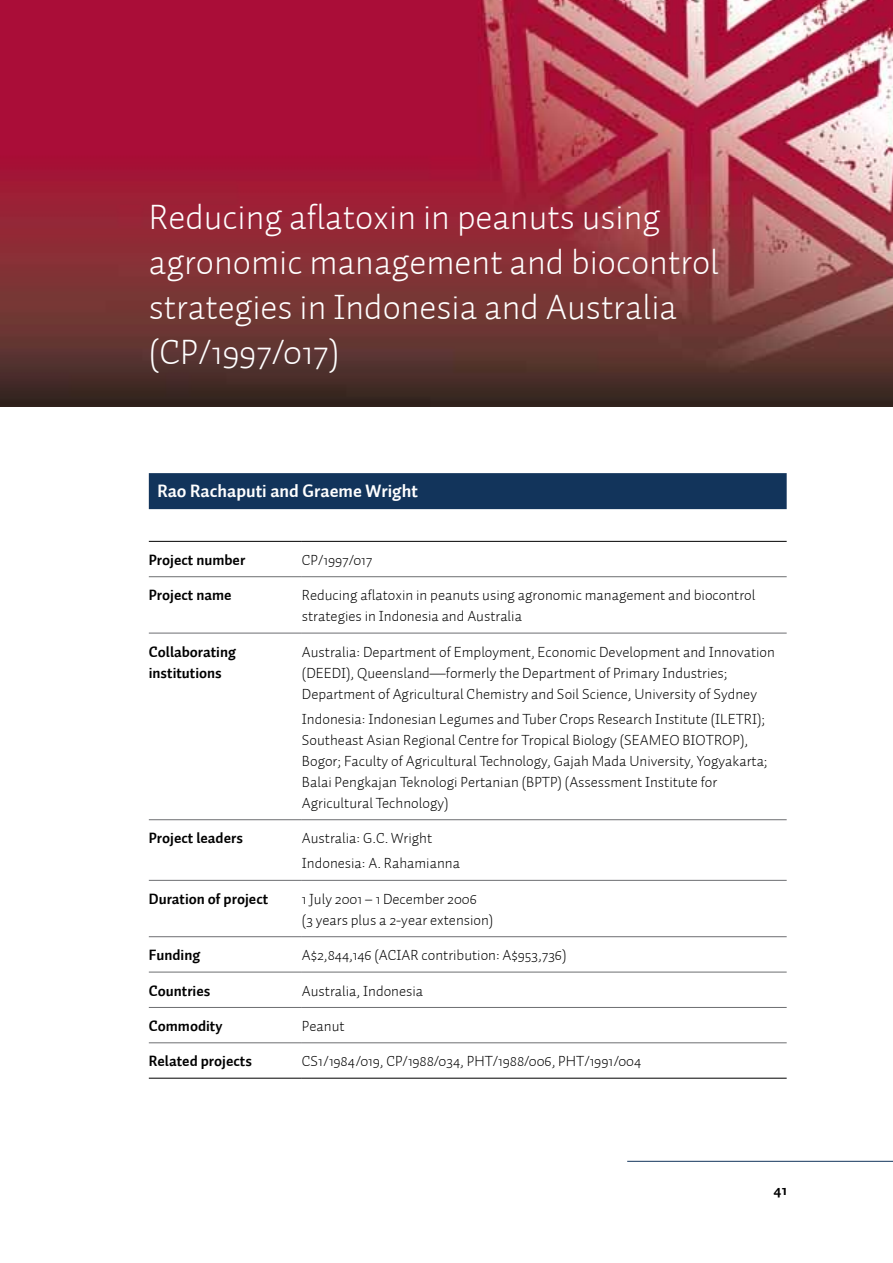
<style>
.page{position:relative;width:893px;height:1263px;background:#fff}
.page>*{position:absolute;margin:0;border:0;box-sizing:border-box;transform-origin:0 0}
.chapter_head{font:300 36px/45px "Auto 1";color:#fff}
.Author__new{font:700 18px "Auto 1";color:#fff}
.OC_table_row{font:300 15px/21px "Auto 1";color:#000}
.body_semibold{font:700 15px/21px "Auto 1";color:#000}
</style>
<div class="page">
<img style="left:0;top:0;width:893px;height:407px">
<hr style="left:627px;top:1161px;width:266px;height:1px;background:#12345b">
<div style="left:149px;top:473px;width:638px;height:36px;background:#12345b"></div>
<hr style="left:149px;top:541px;width:153px;height:1px;background:#000">
<hr style="left:302px;top:541px;width:485px;height:1px;background:#000">
<hr style="left:149px;top:1078px;width:153px;height:1px;background:#000">
<hr style="left:302px;top:1078px;width:485px;height:1px;background:#000">
<hr style="left:149px;top:576px;width:153px;height:1px;background:#6d6e71">
<hr style="left:302px;top:576px;width:485px;height:1px;background:#6d6e71">
<hr style="left:149px;top:819px;width:153px;height:1px;background:#6d6e71">
<hr style="left:302px;top:819px;width:485px;height:1px;background:#6d6e71">
<hr style="left:149px;top:936px;width:153px;height:1px;background:#6d6e71">
<hr style="left:302px;top:936px;width:485px;height:1px;background:#6d6e71">
<hr style="left:149px;top:1007px;width:153px;height:1px;background:#6d6e71">
<hr style="left:302px;top:1007px;width:485px;height:1px;background:#6d6e71">
<hr style="left:149px;top:633px;width:153px;height:1px;background:#6d6e71">
<hr style="left:302px;top:633px;width:485px;height:1px;background:#6d6e71">
<hr style="left:149px;top:880px;width:153px;height:1px;background:#6d6e71">
<hr style="left:302px;top:880px;width:485px;height:1px;background:#6d6e71">
<hr style="left:149px;top:972px;width:153px;height:1px;background:#6d6e71">
<hr style="left:302px;top:972px;width:485px;height:1px;background:#6d6e71">
<hr style="left:149px;top:1042px;width:153px;height:1px;background:#6d6e71">
<hr style="left:302px;top:1042px;width:485px;height:1px;background:#6d6e71">
<p class="chapter_head" style="left:149px;top:195px;width:572px">Reducing aflatoxin in peanuts using agronomic management and biocontrol strategies in Indonesia and Australia (CP/1997/017)</p>
<p class="Author__new" style="left:157px;top:479px;width:262px">Rao Rachaputi and Graeme Wright</p>
<p class="body_semibold" style="left:149px;top:549px;width:98px">Project number</p>
<p class="OC_table_row" style="left:302px;top:549px;width:72px">CP/1997/017</p>
<p class="body_semibold" style="left:149px;top:585px;width:84px">Project name</p>
<p class="OC_table_row" style="left:302px;top:585px;width:455px">Reducing aflatoxin in peanuts using agronomic management and biocontrol strategies in Indonesia and Australia</p>
<p class="body_semibold" style="left:149px;top:641px;width:89px">Collaborating institutions</p>
<p class="OC_table_row" style="left:302px;top:641px;width:474px">Australia: Department of Employment, Economic Development and Innovation (DEEDI), Queensland—formerly the Department of Primary Industries;<br>Department of Agricultural Chemistry and Soil Science, University of Sydney</p>
<p class="OC_table_row" style="left:302px;top:708px;width:467px">Indonesia: Indonesian Legumes and Tuber Crops Research Institute (ILETRI); Southeast Asian Regional Centre for Tropical Biology (SEAMEO BIOTROP), Bogor; Faculty of Agricultural Technology, Gajah Mada University, Yogyakarta; Balai Pengkajan Teknologi Pertanian (BPTP) (Assessment Institute for Agricultural Technology)</p>
<p class="body_semibold" style="left:149px;top:828px;width:96px">Project leaders</p>
<p class="OC_table_row" style="left:302px;top:828px;width:132px">Australia: G.C. Wright</p>
<p class="OC_table_row" style="left:302px;top:853px;width:160px">Indonesia: A. Rahamianna</p>
<p class="body_semibold" style="left:149px;top:888px;width:121px">Duration of project</p>
<p class="OC_table_row" style="left:302px;top:888px;width:193px">1 July 2001 – 1 December 2006<br>(3 years plus a 2-year extension)</p>
<p class="body_semibold" style="left:149px;top:945px;width:53px">Funding</p>
<p class="OC_table_row" style="left:302px;top:945px;width:266px">A$2,844,146 (ACIAR contribution: A$953,736)</p>
<p class="body_semibold" style="left:149px;top:980px;width:63px">Countries</p>
<p class="OC_table_row" style="left:302px;top:980px;width:123px">Australia, Indonesia</p>
<p class="body_semibold" style="left:149px;top:1016px;width:75px">Commodity</p>
<p class="OC_table_row" style="left:302px;top:1015px;width:44px">Peanut</p>
<p class="body_semibold" style="left:149px;top:1051px;width:105px">Related projects</p>
<p class="OC_table_row" style="left:302px;top:1051px;width:341px">CS1/1984/019, CP/1988/034, PHT/1988/006, PHT/1991/004</p>
<p class="body_semibold" style="left:774px;top:1179px;width:15px">41</p>
</div>
